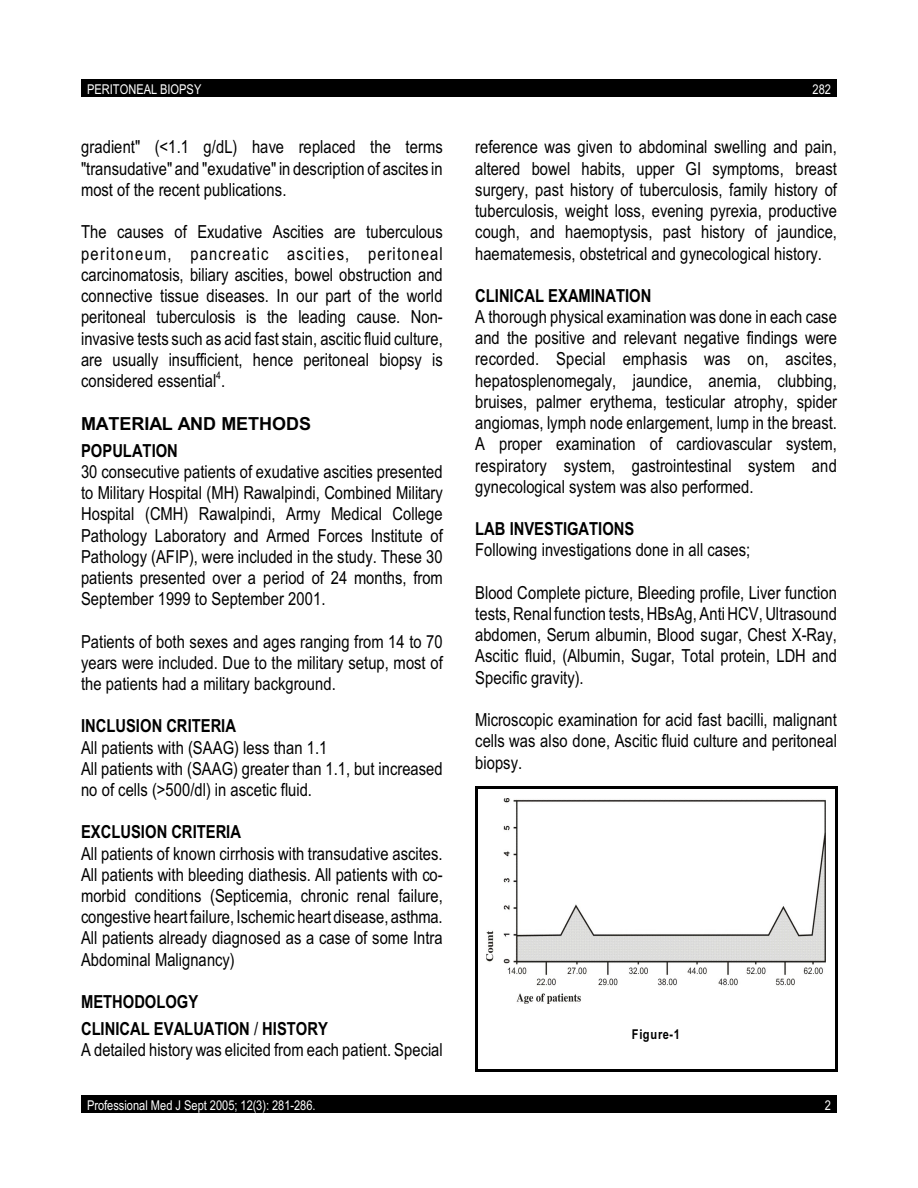
<style>
.page{position:relative;width:918px;height:1188px;background:#fff}
.page>*{position:absolute;margin:0;border:0;box-sizing:border-box;transform-origin:0 0}
.t1{font:18px/21.3px "Arial Narrow";letter-spacing:.005em;color:#000;text-align:justify}
.t2{font:700 18px/27.3px "Arial Narrow";color:#000}
.t3{font:700 18px "Arial";color:#000}
.t4{font:13.5px "Arial Narrow";color:#fff}
.t5{font:700 13.5px "Arial Narrow";letter-spacing:.06em;color:#000}
.s1{font-weight:400}
</style>
<div class="page">
<div style="left:81px;top:79px;width:756px;height:18px;background:#000"></div>
<div style="left:81px;top:1095px;width:756px;height:18px;background:#000"></div>
<img style="left:487px;top:798px;width:339px;height:205px">
<hr style="left:475px;top:786px;width:3px;height:285px;background:#000">
<hr style="left:835px;top:786px;width:3px;height:285px;background:#000">
<hr style="left:475px;top:786px;width:362px;height:3px;background:#000">
<hr style="left:475px;top:1069px;width:362px;height:3px;background:#000">
<p class="t4" style="left:87px;top:84px;width:116px">PERITONEAL BIOPSY</p>
<p class="t4" style="left:813px;top:84px;width:20px">282</p>
<p class="t1" style="left:81px;top:138px;width:363px">gradient" (&lt;1.1 g/dL) have replaced the terms "transudative" and "exudative" in description of ascites in most of the recent publications.</p>
<p class="t1" style="left:81px;top:223px;width:363px">The causes of Exudative Ascities are tuberculous peritoneum, pancreatic ascities, peritoneal carcinomatosis, biliary ascities, bowel obstruction and connective tissue diseases. In our part of the world peritoneal tuberculosis is the leading cause. Non&shy;invasive tests such as acid fast stain, ascitic fluid culture, are usually insufficient, hence peritoneal biopsy is considered essential .<sup>4</sup></p>
<p class="t3" style="left:81px;top:417px;width:232px">MATERIAL AND METHODS</p>
<p class="t2" style="left:81px;top:438px;width:98px">POPULATION</p>
<p class="t1" style="left:81px;top:463px;width:363px">30 consecutive patients of exudative ascities presented to Military Hospital (MH) Rawalpindi, Combined Military Hospital (CMH) Rawalpindi, Army Medical College Pathology Laboratory and Armed Forces Institute of Pathology (AFIP), were included in the study. These 30 patients presented over a period of 24 months, from September 1999 to September 2001.</p>
<p class="t1" style="left:81px;top:633px;width:363px">Patients of both sexes and ages ranging from 14 to 70 years were included. Due to the military setup, most of the patients had a military background.</p>
<p class="t2" style="left:81px;top:714px;width:157px">INCLUSION CRITERIA</p>
<p class="t1" style="left:81px;top:738px;width:363px;text-align:left">All patients with (SAAG) less than 1.1<br>All patients with (SAAG) greater than 1.1, but increased no of cells (&gt;500/dl) in ascetic fluid.</p>
<p class="t2" style="left:81px;top:820px;width:162px">EXCLUSION CRITERIA</p>
<p class="t1" style="left:81px;top:844px;width:363px">All patients of known cirrhosis with transudative ascites.<br>All patients with bleeding diathesis. All patients with co&shy;morbid conditions (Septicemia, chronic renal failure, congestive heart failure, Ischemic heart disease, asthma.<br>All patients already diagnosed as a case of some Intra Abdominal Malignancy)</p>
<p class="t2" style="left:81px;top:990px;width:248px">METHODOLOGY<br>CLINICAL EVALUATION <span class="s1">/</span> HISTORY</p>
<p class="t1" style="left:81px;top:1041px;width:363px">A detailed history was elicited from each patient. Special</p>
<p class="t1" style="left:475px;top:138px;width:363px">reference was given to abdominal swelling and pain, altered bowel habits, upper GI symptoms, breast surgery, past history of tuberculosis, family history of tuberculosis, weight loss, evening pyrexia, productive cough, and haemoptysis, past history of jaundice, haematemesis, obstetrical and gynecological history.</p>
<p class="t2" style="left:475px;top:283px;width:178px">CLINICAL EXAMINATION</p>
<p class="t1" style="left:475px;top:308px;width:363px">A thorough physical examination was done in each case and the positive and relevant negative findings were recorded. Special emphasis was on, ascites, hepatosplenomegaly, jaundice, anemia, clubbing, bruises, palmer erythema, testicular atrophy, spider angiomas, lymph node enlargement, lump in the breast.<br>A proper examination of cardiovascular system, respiratory system, gastrointestinal system and gynecological system was also performed.</p>
<p class="t2" style="left:475px;top:517px;width:161px">LAB INVESTIGATIONS</p>
<p class="t1" style="left:475px;top:541px;width:277px">Following investigations done in all cases;</p>
<p class="t1" style="left:475px;top:583px;width:363px">Blood Complete picture, Bleeding profile, Liver function tests, Renal function tests, HBsAg, Anti HCV, Ultrasound abdomen, Serum albumin, Blood sugar, Chest X-Ray, Ascitic fluid, (Albumin, Sugar, Total protein, LDH and Specific gravity).</p>
<p class="t1" style="left:475px;top:711px;width:363px">Microscopic examination for acid fast bacilli, malignant cells was also done, Ascitic fluid culture and peritoneal biopsy.</p>
<p class="t5" style="left:632px;top:1029px;width:49px">Figure-1</p>
<p class="t4" style="left:87px;top:1100px;width:230px">Professional Med J Sept 2005; 12(3): 281-286.</p>
<p class="t4" style="left:825px;top:1100px;width:8px">2</p>
</div>
